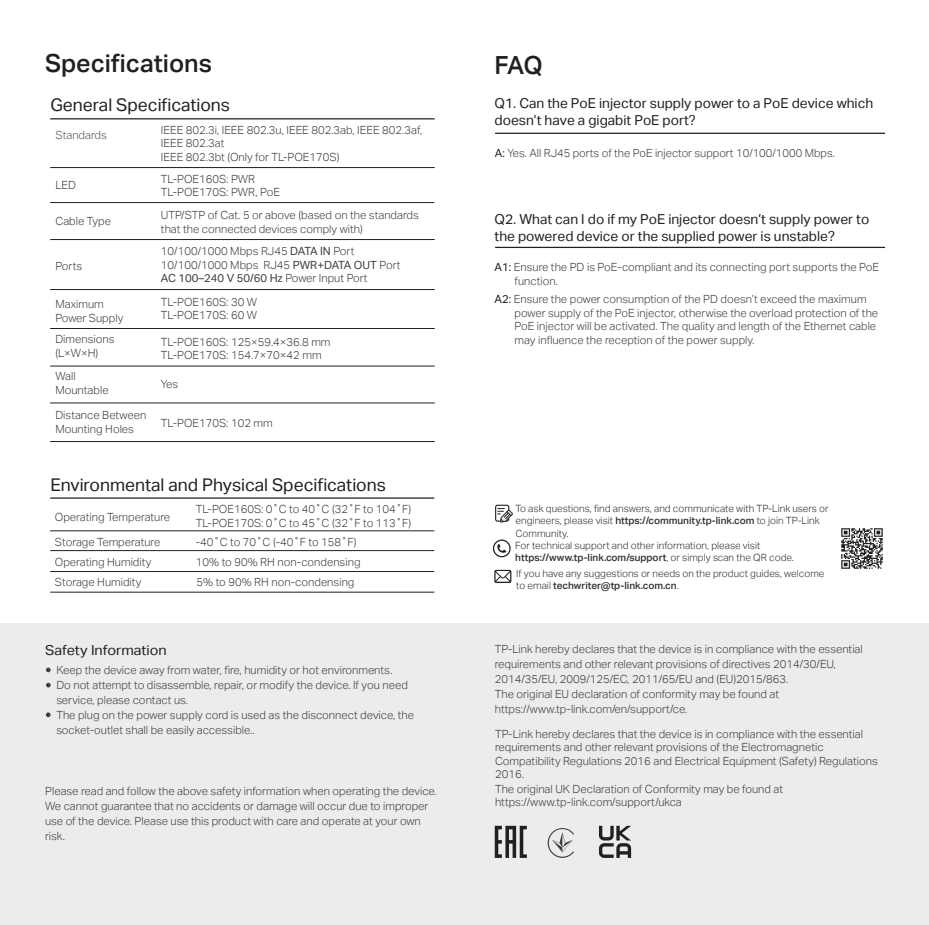
<style>
.page{position:relative;width:929px;height:925px;background:#fff}
.page>*{position:absolute;margin:0;border:0;box-sizing:border-box;transform-origin:0 0}
.t1{font:25px "TP Link Aktiv Medium";color:#231f20}
.t2{font:17.5px "TP Link Aktiv Regular";color:#231f20}
.t3{font:13.75px/16.5px "TP Link Aktiv Regular";color:#231f20}
.t4{font:13.75px "TP Link Aktiv Regular";color:#231f20;scale:1.05 1}
.t5{font:11.25px/13.5px "TP Link Aktiv Light";color:#3e3e3f}
.t6{font:11.25px "TP Link Aktiv Regular";color:#3e3e3f}
.t7{font:11.25px "TP Link Aktiv Light";color:#57585a}
.t8{font:10px/12.5px "TP Link Aktiv Light";color:#312f30}
.t9{font:10px "TP Link Aktiv Medium";color:#312f30}
.s1{font-family:"TP Link Aktiv Regular"}
.s2{font-family:"TP Link Aktiv Light"}
.s3{font-family:"TP Link Aktiv Regular";color:#231f20}
.s4{font-family:"TP Link Aktiv Medium"}
</style>
<div class="page">
<div style="left:0;top:623px;width:928px;height:302px;background:#ececee"></div>
<hr style="left:495px;top:133px;width:389px;height:1px;background:#231f20">
<hr style="left:495px;top:247px;width:389px;height:1px;background:#231f20">
<div style="left:493px;top:539px;width:17px;height:18px;border:1px solid #231f20;border-radius:50%"></div>
<svg style="left:497px;top:544px;width:9px;height:9px"></svg>
<img style="left:841px;top:528px;width:42px;height:41px">
<svg style="left:494px;top:569px;width:17px;height:14px"></svg>
<div style="left:495px;top:505px;width:14px;height:17px;border:1px solid #231f20;border-radius:2px"></div>
<svg style="left:497px;top:508px;width:16px;height:14px"></svg>
<svg style="left:46px;top:667px;width:5px;height:5px"></svg>
<svg style="left:46px;top:712px;width:5px;height:5px"></svg>
<svg style="left:46px;top:683px;width:5px;height:4px"></svg>
<hr style="left:50px;top:497px;width:384px;height:2px;background:#231f20">
<hr style="left:50px;top:531px;width:384px;height:1px;background:#231f20">
<hr style="left:50px;top:550px;width:384px;height:1px;background:#231f20">
<hr style="left:50px;top:571px;width:384px;height:1px;background:#231f20">
<hr style="left:50px;top:592px;width:384px;height:1px;background:#231f20">
<hr style="left:50px;top:118px;width:384px;height:1px;background:#231f20">
<hr style="left:50px;top:167px;width:384px;height:1px;background:#231f20">
<hr style="left:50px;top:202px;width:384px;height:1px;background:#231f20">
<hr style="left:50px;top:239px;width:384px;height:1px;background:#231f20">
<hr style="left:50px;top:328px;width:384px;height:1px;background:#231f20">
<hr style="left:50px;top:366px;width:384px;height:1px;background:#231f20">
<hr style="left:50px;top:403px;width:384px;height:1px;background:#231f20">
<hr style="left:50px;top:289px;width:384px;height:1px;background:#231f20">
<hr style="left:50px;top:441px;width:384px;height:1px;background:#231f20">
<svg style="left:494px;top:826px;width:32px;height:32px"></svg>
<svg style="left:547px;top:828px;width:27px;height:30px"></svg>
<svg style="left:599px;top:826px;width:32px;height:32px"></svg>
<h1 class="t1" style="left:45px;top:49px;width:168px">Specifications</h1>
<h2 class="t2" style="left:50px;top:95px;width:181px">General Specifications</h2>
<p class="t7" style="left:55px;top:129px;width:53px">Standards</p>
<p class="t5" style="left:55px;top:178px;width:22px">LED</p>
<p class="t5" style="left:55px;top:215px;width:57px">Cable Type</p>
<p class="t5" style="left:55px;top:259px;width:28px">Ports</p>
<p class="t5" style="left:55px;top:298px;width:69px">Maximum<br>Power Supply</p>
<p class="t5" style="left:161px;top:123px;width:263px">IEEE 802.3i, IEEE 802.3u, IEEE 802.3ab, IEEE 802.3af,<br>IEEE 802.3at<br>IEEE 802.3bt (Only for TL-POE170S)</p>
<p class="t5" style="left:161px;top:172px;width:120px">TL-POE160S: PWR<br>TL-POE170S: PWR, PoE</p>
<p class="t5" style="left:161px;top:209px;width:259px">UTP/STP of Cat. 5 or above (based on the standards that the connected devices comply with)</p>
<p class="t5" style="left:161px;top:245px;width:241px">10/100/1000 Mbps RJ45 <span class="s1">DATA IN</span> Port<br>10/100/1000 Mbps RJ45 <span class="s1">PWR+DATA OUT</span> Port</p>
<p class="t6" style="left:161px;top:272px;width:208px">AC 100–240 V 50/60 Hz <span class="s2">Power Input Port</span></p>
<p class="t5" style="left:161px;top:295px;width:98px">TL-POE160S: 30 W<br>TL-POE170S: 60 W</p>
<p class="t5" style="left:55px;top:332px;width:61px">Dimensions (L×W×H)</p>
<p class="t5" style="left:161px;top:335px;width:171px">TL-POE160S: 125×59.4×36.8 mm<br>TL-POE170S: 154.7×70×42 mm</p>
<p class="t5" style="left:55px;top:369px;width:55px">Wall<br>Mountable</p>
<p class="t5" style="left:161px;top:377px;width:19px">Yes</p>
<p class="t5" style="left:55px;top:408px;width:92px">Distance Between<br>Mounting Holes</p>
<p class="t5" style="left:161px;top:417px;width:113px">TL-POE170S: 102 mm</p>
<h2 class="t2" style="left:50px;top:475px;width:337px">Environmental and Physical Specifications</h2>
<p class="t5" style="left:55px;top:510px;width:117px">Operating Temperature</p>
<p class="t5" style="left:196px;top:502px;width:217px">TL-POE160S: 0˚C to 40˚C (32˚F to 104˚F)<br>TL-POE170S: 0˚C to 45˚C (32˚F to 113˚F)</p>
<p class="t5" style="left:55px;top:535px;width:107px">Storage Temperature</p>
<p class="t5" style="left:196px;top:535px;width:162px">-40˚C to 70˚C (-40˚F to 158˚F)</p>
<p class="t5" style="left:55px;top:576px;width:88px">Storage Humidity</p>
<p class="t5" style="left:196px;top:576px;width:159px">5% to 90% RH non-condensing</p>
<p class="t5" style="left:55px;top:555px;width:98px">Operating Humidity</p>
<p class="t5" style="left:196px;top:555px;width:166px">10% to 90% RH non-condensing</p>
<p class="t4" style="left:45px;top:642px;width:117px">Safety Information</p>
<p class="t5" style="left:56px;top:662px;width:359px;line-height:15px">Keep the device away from water, fire, humidity or hot environments.<br>Do not attempt to disassemble, repair, or modify the device. If you need service, please contact us.<br>The plug on the power supply cord is used as the disconnect device, the socket-outlet shall be easily accessible..</p>
<p class="t5" style="left:45px;top:783px;width:393px;line-height:15px">Please read and follow the above safety information when operating the device.<br>We cannot guarantee that no accidents or damage will occur due to improper use of the device. Please use this product with care and operate at your own risk.</p>
<h1 class="t1" style="left:494px;top:51px;width:50px">FAQ</h1>
<p class="t3" style="left:494px;top:95px;width:380px">Q1. Can the PoE injector supply power to a PoE device which doesn’t have a gigabit PoE port?</p>
<p class="t5" style="left:495px;top:146px;width:341px"><span class="s3">A:</span> Yes. All RJ45 ports of the PoE injector support 10/100/1000 Mbps.</p>
<p class="t3" style="left:494px;top:211px;width:376px">Q2. What can I do if my PoE injector doesn’t supply power to the powered device or the supplied power is unstable?</p>
<p class="t5" style="left:514px;top:261px;width:366px;text-indent:-20px"><span class="s3">A1:</span> Ensure the PD is PoE-compliant and its connecting port supports the PoE function.</p>
<p class="t5" style="left:514px;top:293px;width:365px;text-indent:-20px"><span class="s3">A2:</span> Ensure the power consumption of the PD doesn’t exceed the maximum power supply of the PoE injector, otherwise the overload protection of the PoE injector will be activated. The quality and length of the Ethernet cable may influence the reception of the power supply.</p>
<p class="t8" style="left:515px;top:502px;width:314px">To ask questions, find answers, and communicate with TP-Link users or engineers, please visit <span class="s4">https://community.tp-link.com</span> to join TP-Link<br>Community.</p>
<p class="t8" style="left:515px;top:539px;width:247px">For technical support and other information, please visit</p>
<p class="t9" style="left:515px;top:552px;width:280px">https://www.tp-link.com/support<span class="s2">, or simply scan the QR code.</span></p>
<p class="t8" style="left:516px;top:567px;width:310px">If you have any suggestions or needs on the product guides, welcome</p>
<p class="t9" style="left:516px;top:580px;width:164px"><span class="s2">to email</span> techwriter@tp-link.com.cn<span class="s2">.</span></p>
<p class="t5" style="left:494px;top:641px;width:369px;line-height:15px">TP-Link hereby declares that the device is in compliance with the essential requirements and other relevant provisions of directives 2014/30/EU, 2014/35/EU, 2009/125/EC, 2011/65/EU and (EU)2015/863.<br>The original EU declaration of conformity may be found at https://www.tp-link.com/en/support/ce.</p>
<p class="t5" style="left:495px;top:727px;width:384px">TP-Link hereby declares that the device is in compliance with the essential requirements and other relevant provisions of the Electromagnetic Compatibility Regulations 2016 and Electrical Equipment (Safety) Regulations 2016.</p>
<p class="t5" style="left:495px;top:782px;width:290px">The original UK Declaration of Conformity may be found at https://www.tp-link.com/support/ukca</p>
</div>
